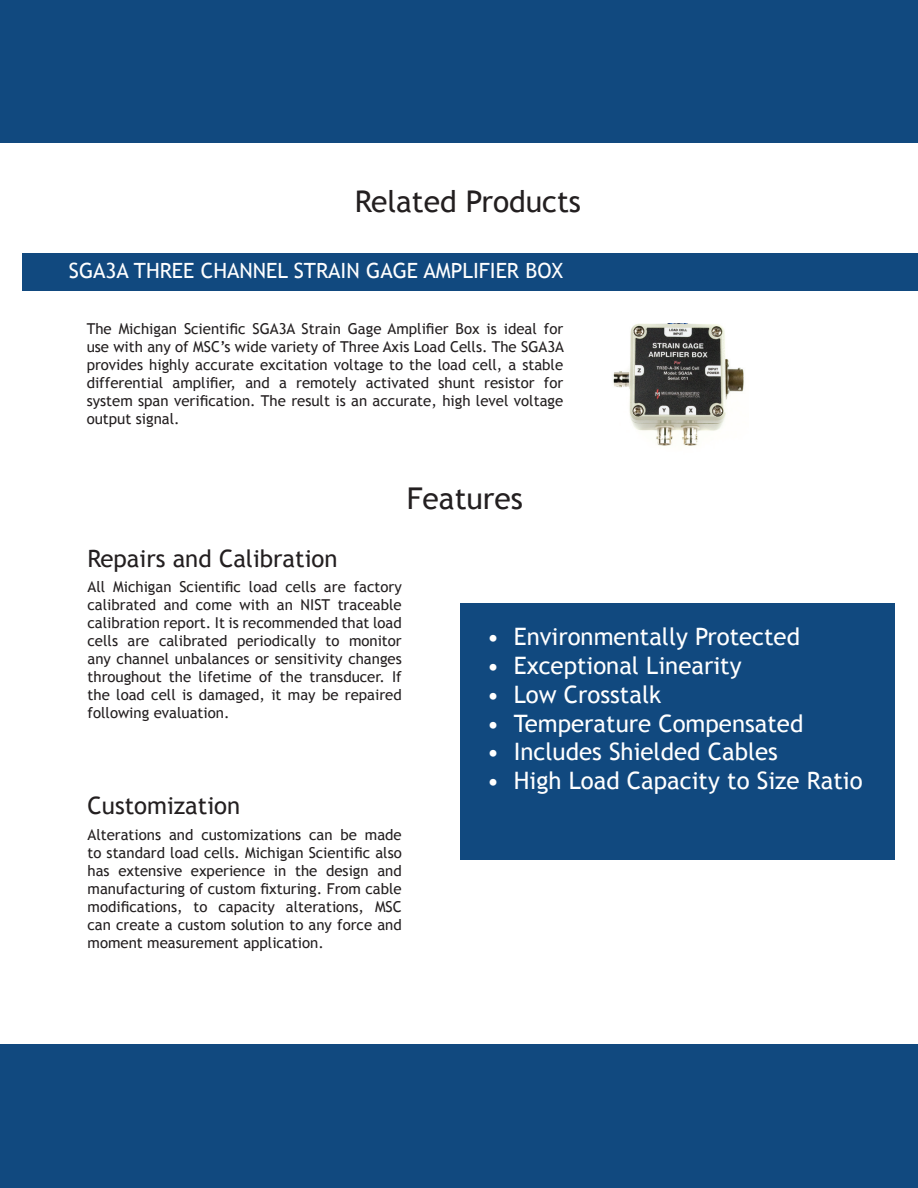
<style>
.page{position:relative;width:918px;height:1188px;background:#fff}
.page>*{position:absolute;margin:0;border:0;box-sizing:border-box;transform-origin:0 0}
.t1{font:30px "Trebuchet MS";color:#231f20}
.t2{font:24px "Trebuchet MS";color:#fff}
.t3{font:24px "Trebuchet MS";color:#231f20}
.t4{font:21px "Trebuchet MS";color:#fff}
.no_hyphens{font:15px/18px "Trebuchet MS";color:#231f20;text-align:justify}
</style>
<div class="page">
<div style="left:460px;top:603px;width:435px;height:257px;background:#11497f"></div>
<div style="left:0;top:1044px;width:918px;height:144px;background:#11497f"></div>
<div style="left:0;top:0;width:918px;height:142px;background:#11497f"></div>
<div style="left:22px;top:253px;width:896px;height:38px;background:#11497f"></div>
<img style="left:613px;top:323px;width:131px;height:123px">
<p class="t1" style="left:355px;top:183px;width:228px">Related Products</p>
<p class="t4" style="left:69px;top:258px;width:496px">SGA3A THREE CHANNEL STRAIN GAGE AMPLIFIER BOX</p>
<p class="no_hyphens" style="left:87px;top:320px;width:479px">The Michigan Scientific SGA3A Strain Gage Amplifier Box is ideal for use with any of MSC’s wide variety of Three Axis Load Cells. The SGA3A provides highly accurate excitation voltage to the load cell, a stable differential amplifier, and a remotely activated shunt resistor for system span verification. The result is an accurate, high level voltage output signal.</p>
<p class="t3" style="left:88px;top:544px;width:251px">Repairs and Calibration</p>
<p class="t1" style="left:407px;top:480px;width:118px">Features</p>
<p class="no_hyphens" style="left:88px;top:578px;width:316px">All Michigan Scientific load cells are factory calibrated and come with an NIST traceable calibration report. It is recommended that load cells are calibrated periodically to monitor any channel unbalances or sensitivity changes throughout the lifetime of the transducer. If the load cell is damaged, it may be repaired following evaluation.</p>
<p class="t3" style="left:88px;top:791px;width:154px">Customization</p>
<p class="no_hyphens" style="left:88px;top:826px;width:316px">Alterations and customizations can be made to standard load cells. Michigan Scientific also has extensive experience in the design and manufacturing of custom fixturing. From cable modifications, to capacity alterations, MSC can create a custom solution to any force and moment measurement application.</p>
<p class="t2" style="left:487px;top:623px;width:315px">• Environmentally Protected</p>
<p class="t2" style="left:487px;top:651px;width:256px">• Exceptional Linearity</p>
<p class="t2" style="left:487px;top:680px;width:176px">• Low Crosstalk</p>
<p class="t2" style="left:487px;top:709px;width:318px">• Temperature Compensated</p>
<p class="t2" style="left:487px;top:738px;width:293px">• Includes Shielded Cables</p>
<p class="t2" style="left:487px;top:767px;width:377px">• High Load Capacity to Size Ratio</p>
</div>
